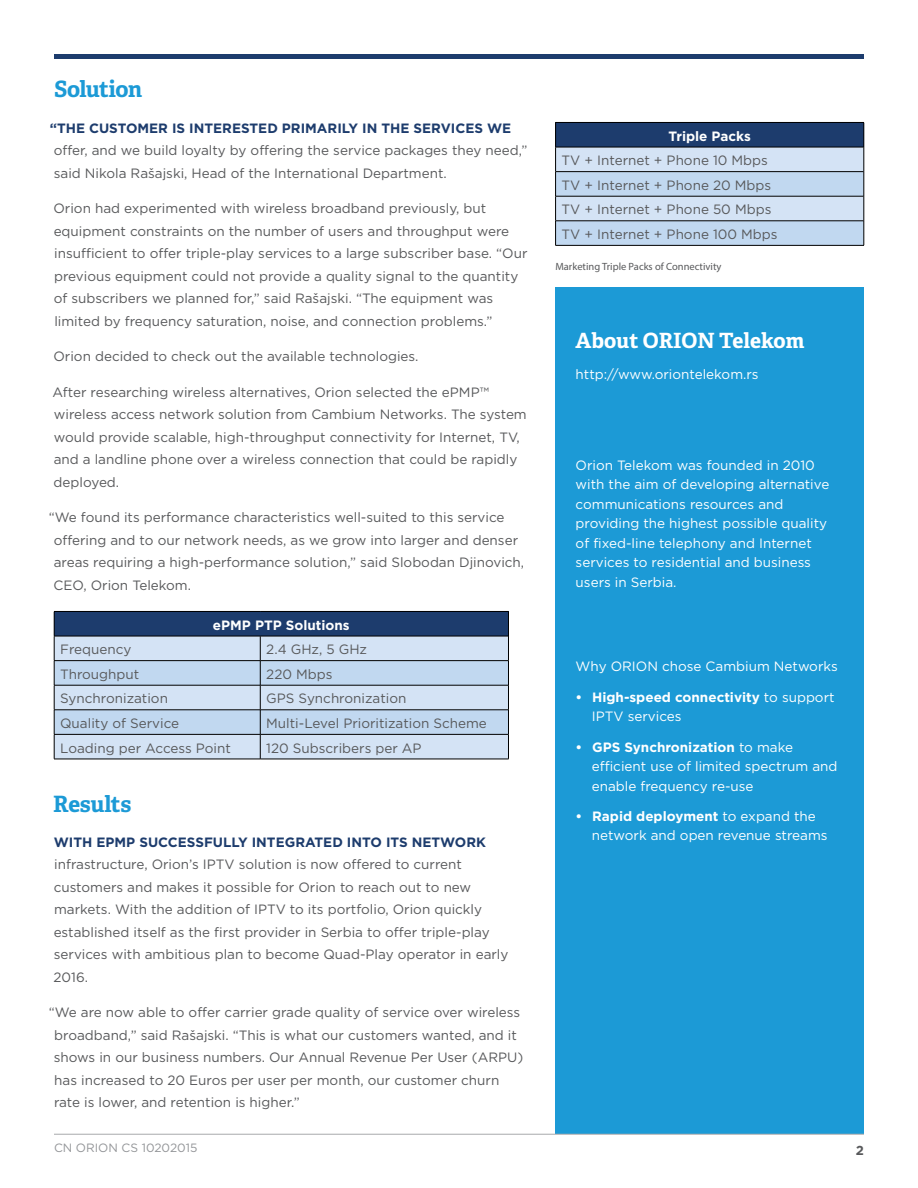
<style>
.page{position:relative;width:918px;height:1188px;background:#fff}
.page>*{position:absolute;margin:0;border:0;box-sizing:border-box;transform-origin:0 0}
.t1{font:700 22.5px "Adelle";letter-spacing:-.015em;color:#1c9ad6}
.t2{font:700 21px "Adelle";color:#fff}
.t3{font:13.5px/22.5px "Gotham";color:#58595b}
.t4{font:13.5px/19.5px "Gotham";color:#fff}
.t5{font:700 13.5px "Gotham";color:#1d3c6d}
.t6{font:700 13.5px/19.5px "Gotham";color:#fff}
.t7{font:700 13.05px "Gotham";color:#58595b}
.t8{font:12px "Gotham";color:#939598}
.t9{font:10.5px "Myriad Pro";color:#58595b}
.s1{font-weight:400}
.s2{font-weight:700}
</style>
<div class="page">
<div style="left:555px;top:287px;width:309px;height:847px;background:#1c9ad6"></div>
<hr style="left:54px;top:1134px;width:810px;height:1px;background:#a7a9ac">
<hr style="left:54px;top:54px;width:810px;height:4px;background:#1d3c6d">
<hr style="left:54px;top:759px;width:206px;height:1px;background:#000">
<hr style="left:260px;top:759px;width:249px;height:1px;background:#000">
<hr style="left:54px;top:611px;width:206px;height:1px;background:#000">
<hr style="left:260px;top:611px;width:249px;height:1px;background:#000">
<svg style="left:54px;top:612px;width:455px;height:147px;background:#a7bad3"></svg>
<hr style="left:555px;top:245px;width:309px;height:1px;background:#000">
<hr style="left:555px;top:122px;width:309px;height:1px;background:#000">
<svg style="left:555px;top:123px;width:310px;height:122px;background:#a1b5cf"></svg>
<h1 class="t1" style="left:54px;top:75px;width:90px">Solution</h1>
<p class="t5" style="left:50px;top:120px;width:463px">“THE CUSTOMER IS INTERESTED PRIMARILY IN THE SERVICES WE</p>
<p class="t3" style="left:54px;top:139px;width:475px">offer, and we build loyalty by offering the service packages they need,” said Nikola Rašajski, Head of the International Department.</p>
<p class="t3" style="left:53px;top:197px;width:476px">Orion had experimented with wireless broadband previously, but equipment constraints on the number of users and throughput were insufficient to offer triple-play services to a large subscriber base. “Our previous equipment could not provide a quality signal to the quantity of subscribers we planned for,” said Rašajski. “The equipment was limited by frequency saturation, noise, and connection problems.”</p>
<p class="t3" style="left:53px;top:345px;width:367px">Orion decided to check out the available technologies.</p>
<p class="t3" style="left:53px;top:381px;width:476px">After researching wireless alternatives, Orion selected the ePMP™ wireless access network solution from Cambium Networks. The system would provide scalable, high-throughput connectivity for Internet, TV, and a landline phone over a wireless connection that could be rapidly deployed.</p>
<p class="t3" style="left:53px;top:506px;width:472px;text-indent:-5px">“We found its performance characteristics well-suited to this service offering and to our network needs, as we grow into larger and denser areas requiring a high-performance solution,” said Slobodan Djinovich, CEO, Orion Telekom.</p>
<p class="t6" style="left:213px;top:615px;width:138px">EPMP PTP SOLUTIONS</p>
<p class="t6" style="left:668px;top:126px;width:84px">TRIPLE PACKS</p>
<p class="t3" style="left:562px;top:148px;width:218px;line-height:24.6px">TV + Internet + Phone 10 Mbps<br>TV + Internet + Phone 20 Mbps<br>TV + Internet + Phone 50 Mbps<br>TV + Internet + Phone 100 Mbps</p>
<p class="t9" style="left:555px;top:260px;width:168px">Marketing Triple Packs of Connectivity</p>
<h2 class="t2" style="left:576px;top:328px;width:230px">About ORION Telekom</h2>
<p class="t4" style="left:576px;top:364px;width:185px">http://www.oriontelekom.rs</p>
<p class="t4" style="left:576px;top:455px;width:255px">Orion Telekom was founded in 2010 with the aim of developing alternative communications resources and providing the highest possible quality of fixed-line telephony and Internet services to residential and business users in Serbia.</p>
<p class="t3" style="left:60px;top:638px;width:73px">Frequency</p>
<p class="t3" style="left:266px;top:638px;width:102px">2.4 GHz, 5 GHz</p>
<p class="t3" style="left:60px;top:663px;width:81px">Throughput</p>
<p class="t3" style="left:266px;top:663px;width:68px">220 Mbps</p>
<p class="t3" style="left:60px;top:687px;width:109px">Synchronization</p>
<p class="t3" style="left:266px;top:687px;width:142px">GPS Synchronization</p>
<p class="t3" style="left:60px;top:712px;width:120px">Quality of Service</p>
<p class="t3" style="left:266px;top:712px;width:222px">Multi-Level Prioritization Scheme</p>
<p class="t3" style="left:60px;top:736px;width:172px">Loading per Access Point</p>
<p class="t3" style="left:266px;top:736px;width:157px">120 Subscribers per AP</p>
<p class="t4" style="left:576px;top:657px;width:264px">Why ORION chose Cambium Networks</p>
<p class="t6" style="left:592px;top:687px;width:244px;text-indent:-16px">• HIGH-SPEED CONNECTIVITY <span class="s1">to support<br>IPTV services</span></p>
<p class="t4" style="left:592px;top:737px;width:247px;text-indent:-16px"><span class="s2">• GPS SYNCHRONIZATION</span> to make efficient use of limited spectrum and enable frequency re-use</p>
<p class="t4" style="left:592px;top:806px;width:237px;text-indent:-16px"><span class="s2">• RAPID DEPLOYMENT</span> to expand the network and open revenue streams</p>
<h1 class="t1" style="left:53px;top:789px;width:80px">Results</h1>
<p class="t5" style="left:54px;top:834px;width:63px">WITH EPMP</p>
<p class="t5" style="left:139px;top:834px;width:348px">SUCCESSFULLY INTEGRATED INTO ITS NETWORK</p>
<p class="t3" style="left:54px;top:853px;width:456px">infrastructure, Orion’s IPTV solution is now offered to current customers and makes it possible for Orion to reach out to new markets. With the addition of IPTV to its portfolio, Orion quickly established itself as the first provider in Serbia to offer triple-play services with ambitious plan to become Quad-Play operator in early 2016.</p>
<p class="t3" style="left:54px;top:1001px;width:471px;text-indent:-5px">“We are now able to offer carrier grade quality of service over wireless broadband,” said Rašajski. “This is what our customers wanted, and it shows in our business numbers. Our Annual Revenue Per User (ARPU) has increased to 20 Euros per user per month, our customer churn rate is lower, and retention is higher.”</p>
<p class="t8" style="left:54px;top:1141px;width:145px">CN ORION CS 10202015</p>
<p class="t7" style="left:856px;top:1143px;width:10px">2</p>
</div>
